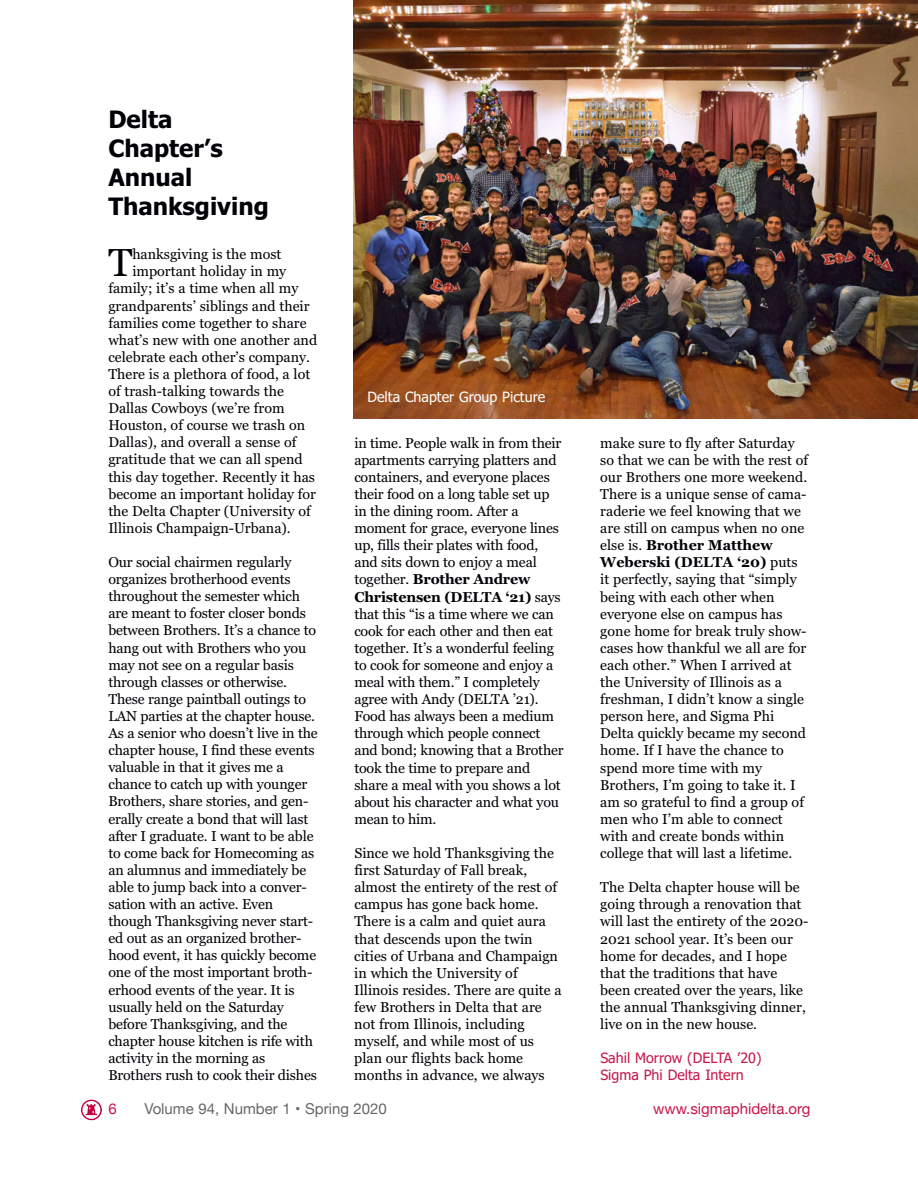
<style>
.page{position:relative;width:918px;height:1188px;background:#fff}
.page>*{position:absolute;margin:0;border:0;box-sizing:border-box;transform-origin:0 0}
.t1{font:38.85px "Georgia";color:#000006}
.t2{font:700 24px/28.8px "Tahoma";color:#000006}
.t3{font:15px "Helvetica Neue";color:#66666a}
.t4{font:15px "Helvetica Neue";color:#c61748}
.t5{font:14.25px/17.1px "Georgia";color:#000006}
.t6{font:14.25px/17.1px "Tahoma";color:#c61748}
.t7{font:14.25px "Tahoma";color:#fff}
.s1{font-weight:700}
</style>
<div class="page">
<img style="left:354px;top:0;width:564px;height:418px">
<svg style="left:81px;top:1100px;width:21px;height:20px"></svg>
<h2 class="t2" style="left:108px;top:106px;width:162px">Delta<br>Chapter’s<br>Annual<br>Thanksgiving</h2>
<h1 class="t1" style="left:108px;top:240px;width:26px">T</h1>
<p class="t5" style="left:132px;top:246px;width:151px">hanksgiving is the most</p>
<p class="t5" style="left:132px;top:263px;width:155px">important holiday in my</p>
<p class="t5" style="left:108px;top:280px;width:191px">family; it’s a time when all my</p>
<p class="t5" style="left:108px;top:297px;width:203px">grandparents’ siblings and their</p>
<p class="t5" style="left:108px;top:314px;width:200px">families come together to share</p>
<p class="t5" style="left:108px;top:331px;width:210px">what’s new with one another and</p>
<p class="t5" style="left:108px;top:348px;width:203px">celebrate each other’s company.</p>
<p class="t5" style="left:108px;top:366px;width:203px">There is a plethora of food, a lot</p>
<p class="t5" style="left:108px;top:383px;width:177px">of trash-talking towards the</p>
<p class="t5" style="left:108px;top:400px;width:178px">Dallas Cowboys (we’re from</p>
<p class="t5" style="left:108px;top:417px;width:198px">Houston, of course we trash on</p>
<p class="t5" style="left:108px;top:434px;width:190px">Dallas), and overall a sense of</p>
<p class="t5" style="left:108px;top:451px;width:196px">gratitude that we can all spend</p>
<p class="t5" style="left:108px;top:468px;width:208px">this day together. Recently it has</p>
<p class="t5" style="left:108px;top:485px;width:209px">become an important holiday for</p>
<p class="t5" style="left:108px;top:502px;width:204px">the Delta Chapter (University of</p>
<p class="t5" style="left:108px;top:519px;width:184px">Illinois Champaign-Urbana).</p>
<p class="t5" style="left:108px;top:554px;width:211px">Our social chairmen regularly organizes brotherhood events throughout the semester which are meant to foster closer bonds between Brothers. It’s a chance to hang out with Brothers who you may not see on a regular basis through classes or otherwise.<br>These range paintball outings to<br>LAN parties at the chapter house.<br>As a senior who doesn’t live in the chapter house, I find these events valuable in that it gives me a chance to catch up with younger<br>Brothers, share stories, and gen&shy;erally create a bond that will last after I graduate. I want to be able to come back for Homecoming as an alumnus and immediately be able to jump back into a conver&shy;sation with an active. Even though Thanksgiving never start&shy;ed out as an organized brother&shy;hood event, it has quickly become one of the most important broth&shy;erhood events of the year. It is usually held on the Saturday before Thanksgiving, and the chapter house kitchen is rife with activity in the morning as<br>Brothers rush to cook their dishes</p>
<p class="t7" style="left:368px;top:389px;width:179px">Delta Chapter Group Picture</p>
<p class="t5" style="left:354px;top:434px;width:211px">in time. People walk in from their apartments carrying platters and containers, and everyone places their food on a long table set up in the dining room. After a moment for grace, everyone lines up, fills their plates with food, and sits down to enjoy a meal together. <span class="s1">Brother Andrew<br>Christensen (DELTA ‘21)</span> says that this “is a time where we can cook for each other and then eat together. It’s a wonderful feeling to cook for someone and enjoy a meal with them.” I completely agree with Andy (DELTA ’21).<br>Food has always been a medium through which people connect and bond; knowing that a Brother took the time to prepare and share a meal with you shows a lot about his character and what you mean to him.</p>
<p class="t5" style="left:354px;top:845px;width:209px">Since we hold Thanksgiving the first Saturday of Fall break, almost the entirety of the rest of campus has gone back home.<br>There is a calm and quiet aura that descends upon the twin cities of Urbana and Champaign in which the University of<br>Illinois resides. There are quite a few Brothers in Delta that are not from Illinois, including myself, and while most of us plan our flights back home months in advance, we always</p>
<p class="t5" style="left:600px;top:434px;width:209px">make sure to fly after Saturday so that we can be with the rest of our Brothers one more weekend.<br>There is a unique sense of cama&shy;raderie we feel knowing that we are still on campus when no one else is. <span class="s1">Brother Matthew<br>Weberski (DELTA ‘20)</span> puts it perfectly, saying that “simply being with each other when everyone else on campus has gone home for break truly show&shy;cases how thankful we all are for each other.” When I arrived at the University of Illinois as a freshman, I didn’t know a single person here, and Sigma Phi<br>Delta quickly became my second home. If I have the chance to spend more time with my<br>Brothers, I’m going to take it. I am so grateful to find a group of men who I’m able to connect with and create bonds within college that will last a lifetime.</p>
<p class="t5" style="left:600px;top:879px;width:210px">The Delta chapter house will be going through a renovation that will last the entirety of the 2020-<br>2021 school year. It’s been our home for decades, and I hope that the traditions that have been created over the years, like the annual Thanksgiving dinner, live on in the new house.</p>
<p class="t6" style="left:600px;top:1050px;width:163px">Sahil Morrow (DELTA ’20)<br>Sigma Phi Delta Intern</p>
<p class="t4" style="left:108px;top:1100px;width:10px">6</p>
<p class="t3" style="left:144px;top:1100px;width:244px">Volume 94, Number 1 • Spring 2020</p>
<p class="t4" style="left:653px;top:1100px;width:159px">www.sigmaphidelta.org</p>
</div>
